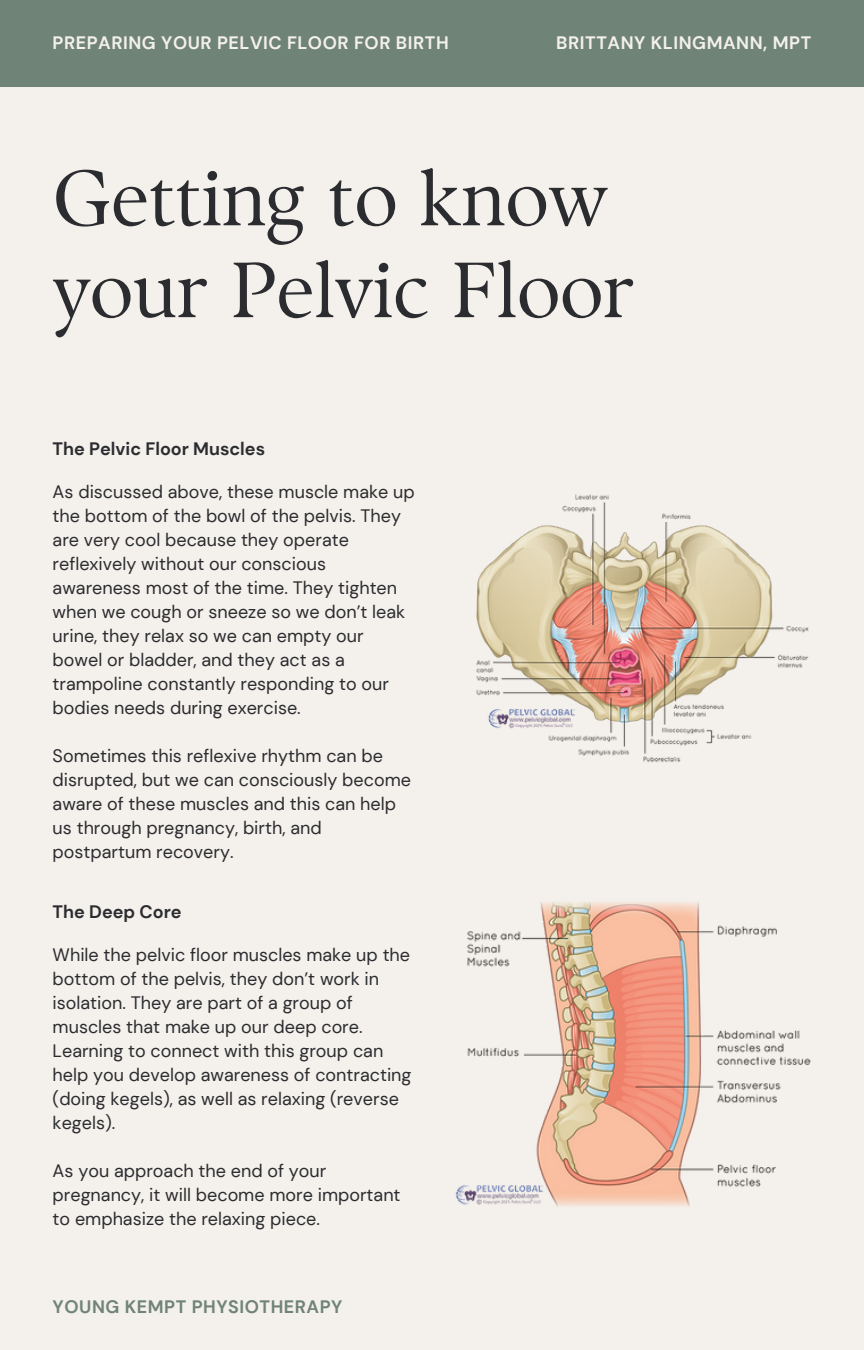
<style>
.page{position:relative;width:864px;height:1350px;background:#f4f0eb}
.page>*{position:absolute;margin:0;border:0;box-sizing:border-box;transform-origin:0 0}
.t1{font:78.08px/91.8px "TY Serif D";color:#2b2c30}
.t2{font:18px/24.1px "DM Sans";color:#2b2c30}
.t3{font:700 18px "DM Sans";letter-spacing:.03em;color:#f4f0eb}
.t4{font:700 18px "DM Sans";color:#2b2c30}
.t5{font:700 18px "DM Sans";letter-spacing:.03em;color:#6f8377}
</style>
<div class="page">
<div style="left:0;top:0;width:864px;height:86px;background:#6f8377"></div>
<img style="left:455px;top:902px;width:356px;height:305px">
<img style="left:476px;top:494px;width:333px;height:269px">
<p class="t3" style="left:53px;top:31px;width:398px">PREPARING YOUR PELVIC FLOOR FOR BIRTH</p>
<p class="t3" style="left:556px;top:31px;width:256px">BRITTANY KLINGMANN, MPT</p>
<p class="t1" style="left:53px;top:152px;width:584px">Getting to know your Pelvic Floor</p>
<p class="t4" style="left:53px;top:437px;width:214px">The Pelvic Floor Muscles</p>
<p class="t2" style="left:53px;top:480px;width:364px">As discussed above, these muscle make up the bottom of the bowl of the pelvis. They are very cool because they operate reflexively without our conscious awareness most of the time. They tighten when we cough or sneeze so we don’t leak urine, they relax so we can empty our bowel or bladder, and they act as a trampoline constantly responding to our bodies needs during exercise.</p>
<p class="t2" style="left:53px;top:743px;width:360px">Sometimes this reflexive rhythm can be disrupted, but we can consciously become aware of these muscles and this can help us through pregnancy, birth, and postpartum recovery.</p>
<p class="t4" style="left:53px;top:901px;width:131px">The Deep Core</p>
<p class="t2" style="left:53px;top:943px;width:360px">While the pelvic floor muscles make up the bottom of the pelvis, they don’t work in isolation. They are part of a group of muscles that make up our deep core.<br>Learning to connect with this group can help you develop awareness of contracting (doing kegels), as well as relaxing (reverse kegels).</p>
<p class="t2" style="left:53px;top:1159px;width:349px">As you approach the end of your pregnancy, it will become more important to emphasize the relaxing piece.</p>
<p class="t5" style="left:53px;top:1295px;width:291px">YOUNG KEMPT PHYSIOTHERAPY</p>
</div>
